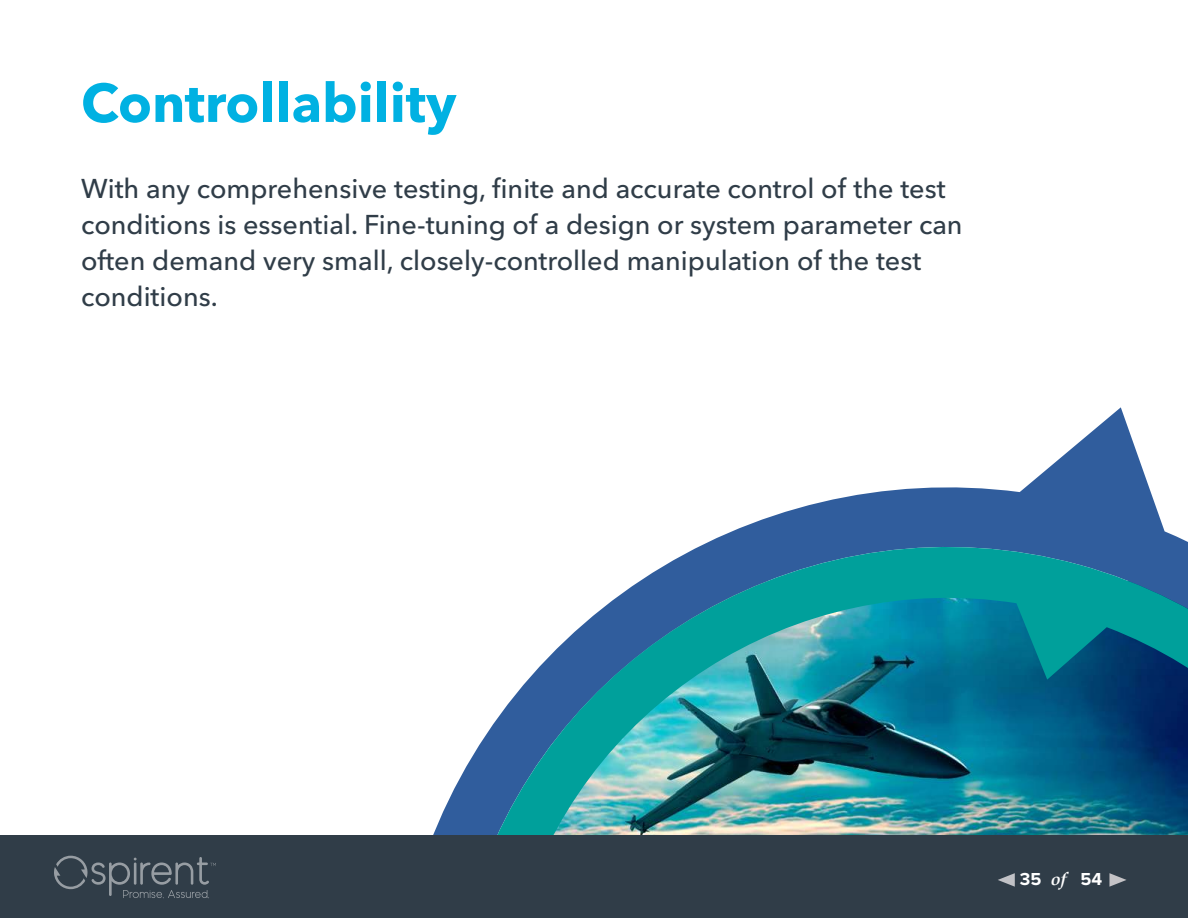
<style>
.page{position:relative;width:1188px;height:918px;background:#fff}
.page>*{position:absolute;margin:0;border:0;box-sizing:border-box;transform-origin:0 0}
.t1{font:700 54px "Avenir Next LT Pro";color:#00b1e2}
.t2{font:500 27px/36px "Avenir Next LT Pro";color:#303d48}
.t3{font:700 18px "Proxima Nova";color:#fff}
.s1{font-family:"Book Antiqua";font-style:italic}
</style>
<div class="page">
<svg style="left:332px;top:407px;width:819px;height:429px"></svg>
<img style="left:397px;top:492px;width:791px;height:344px">
<div style="left:0;top:836px;width:1188px;height:82px;background:#303d48"></div>
<svg style="left:54px;top:856px;width:162px;height:42px"></svg>
<svg style="left:1109px;top:873px;width:18px;height:14px"></svg>
<svg style="left:998px;top:873px;width:17px;height:14px"></svg>
<h1 class="t1" style="left:81px;top:80px;width:377px">Controllability</h1>
<p class="t2" style="left:81px;top:171px;width:883px">With any comprehensive testing, finite and accurate control of the test conditions is essential. Fine-tuning of a design or system parameter can often demand very small, closely-controlled manipulation of the test conditions.</p>
<p class="t3" style="left:1020px;top:872px;width:84px">35 <span class="s1">of</span> 54</p>
</div>
